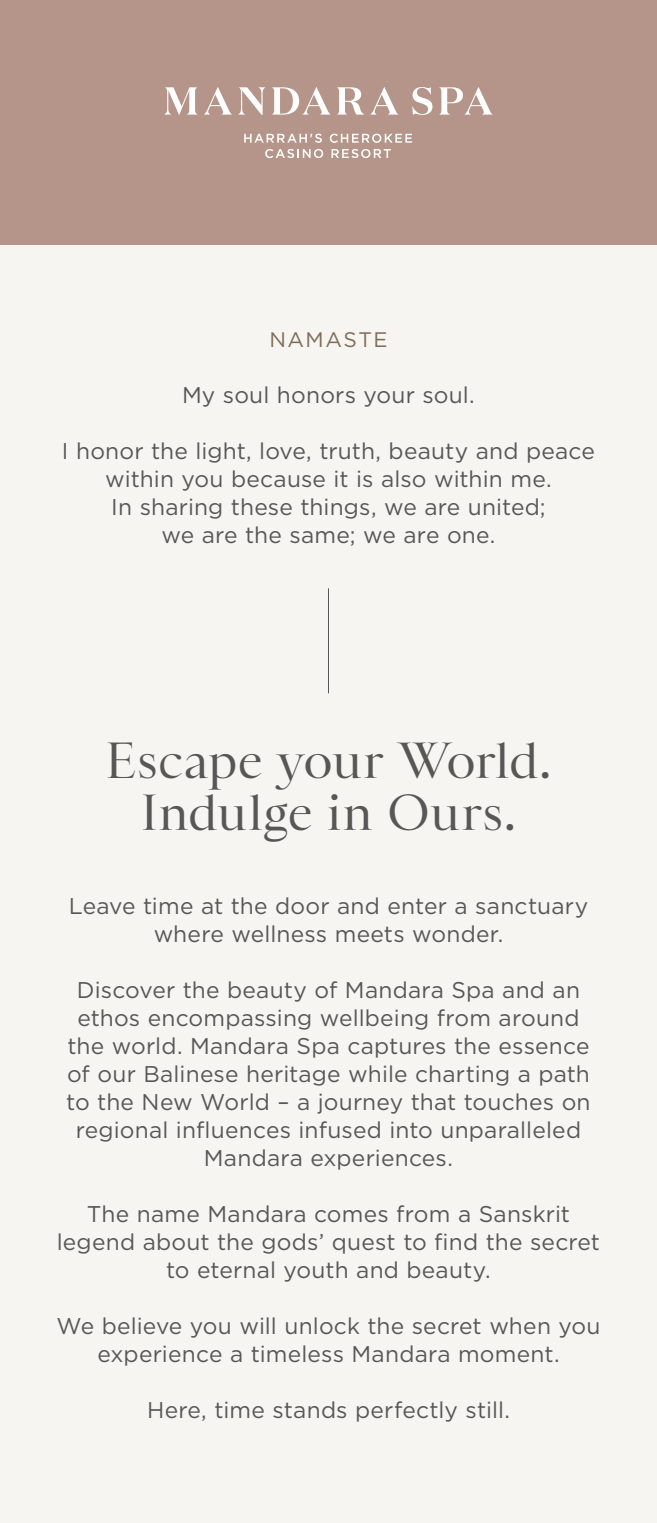
<style>
.page{position:relative;width:657px;height:1523px;background:#fff}
.page>*{position:absolute;margin:0;border:0;box-sizing:border-box;transform-origin:0 0}
.t1{font:47.25px/52.5px "Sainte Colombe";letter-spacing:-.005em;color:#575757;text-align:center}
.t2{font:22.75px/28px "Gotham";letter-spacing:.01em;color:#575757;text-align:center}
.t3{font:21px "Gotham";letter-spacing:.07em;color:#7f6c56}
</style>
<div class="page">
<div style="left:0;top:0;width:656px;height:245px;background:#b59589"></div>
<div style="left:0;top:245px;width:656px;height:1277px;background:#f6f5f2"></div>
<hr style="left:328px;top:588px;width:1px;height:105px;background:#575757">
<svg style="left:164px;top:87px;width:33px;height:28px"></svg>
<svg style="left:238px;top:87px;width:27px;height:28px"></svg>
<svg style="left:337px;top:87px;width:27px;height:28px"></svg>
<svg style="left:412px;top:87px;width:20px;height:28px"></svg>
<svg style="left:204px;top:87px;width:28px;height:28px"></svg>
<svg style="left:272px;top:87px;width:58px;height:28px"></svg>
<svg style="left:370px;top:87px;width:28px;height:28px"></svg>
<svg style="left:439px;top:87px;width:53px;height:28px"></svg>
<svg style="left:244px;top:134px;width:78px;height:9px"></svg>
<svg style="left:329px;top:134px;width:83px;height:9px"></svg>
<svg style="left:265px;top:149px;width:58px;height:9px"></svg>
<svg style="left:331px;top:149px;width:59px;height:9px"></svg>
<p class="t3" style="left:269px;top:328px;width:119px">NAMASTE</p>
<p class="t2" style="left:182px;top:380px;width:294px">My soul honors your soul.</p>
<p class="t2" style="left:62px;top:437px;width:534px">I honor the light, love, truth, beauty and peace within you because it is also within me.<br>In sharing these things, we are united;<br>we are the same; we are one.</p>
<h1 class="t1" style="left:105px;top:735px;width:447px">Escape your World.<br>Indulge in Ours.</h1>
<p class="t2" style="left:69px;top:891px;width:520px">Leave time at the door and enter a sanctuary where wellness meets wonder.</p>
<p class="t2" style="left:66px;top:976px;width:525px">Discover the beauty of Mandara Spa and an ethos encompassing wellbeing from around the world. Mandara Spa captures the essence of our Balinese heritage while charting a path to the New World – a journey that touches on regional influences infused into unparalleled Mandara experiences.</p>
<p class="t2" style="left:57px;top:1200px;width:544px">The name Mandara comes from a Sanskrit legend about the gods’ quest to find the secret to eternal youth and beauty.</p>
<p class="t2" style="left:56px;top:1312px;width:545px">We believe you will unlock the secret when you experience a timeless Mandara moment.</p>
<p class="t2" style="left:147px;top:1396px;width:364px">Here, time stands perfectly still.</p>
</div>
